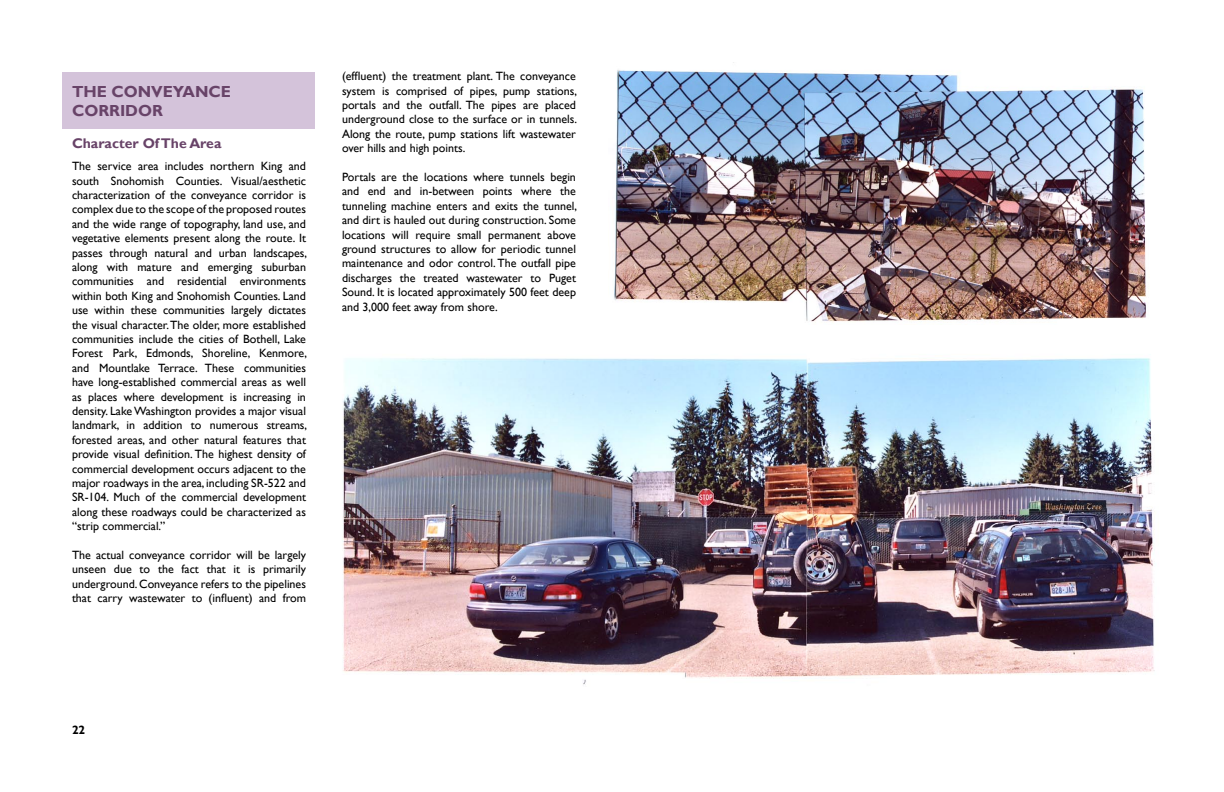
<style>
.page{position:relative;width:1224px;height:792px;background:#fff}
.page>*{position:absolute;margin:0;border:0;box-sizing:border-box;transform-origin:0 0}
.t1{font:700 16px/19.2px "Gill Sans";color:#684368}
.t2{font:700 14px "Gill Sans";color:#684368}
.t3{font:12px/14.4px "Gill Sans";color:#000;text-align:justify}
.t4{font:700 12px "Gill Sans";color:#000}
</style>
<div class="page">
<img style="left:342px;top:358px;width:813px;height:327px">
<div style="left:62px;top:72px;width:253px;height:56px;background:#d4c3da"></div>
<img style="left:614px;top:70px;width:532px;height:252px">
<h1 class="t1" style="left:72px;top:82px;width:161px">THE CONVEYANCE<br>CORRIDOR</h1>
<p class="t2" style="left:72px;top:135px;width:151px">Character Of The Area</p>
<p class="t3" style="left:72px;top:159px;width:237px">The service area includes northern King and south Snohomish Counties. Visual/aesthetic characterization of the conveyance corridor is complex due to the scope of the proposed routes and the wide range of topography, land use, and vegetative elements present along the route. It passes through natural and urban landscapes, along with mature and emerging suburban communities and residential environments within both King and Snohomish Counties. Land use within these communities largely dictates the visual character. The older, more established communities include the cities of Bothell, Lake Forest Park, Edmonds, Shoreline, Kenmore, and Mountlake Terrace. These communities have long-established commercial areas as well as places where development is increasing in density. Lake Washington provides a major visual landmark, in addition to numerous streams, forested areas, and other natural features that provide visual definition. The highest density of commercial development occurs adjacent to the major roadways in the area, including SR-522 and SR-104. Much of the commercial development along these roadways could be characterized as “strip commercial.”</p>
<p class="t3" style="left:72px;top:548px;width:236px">The actual conveyance corridor will be largely unseen due to the fact that it is primarily underground. Conveyance refers to the pipelines that carry wastewater to (influent) and from</p>
<p class="t3" style="left:342px;top:69px;width:237px">(effluent) the treatment plant. The conveyance system is comprised of pipes, pump stations, portals and the outfall. The pipes are placed underground close to the surface or in tunnels.<br>Along the route, pump stations lift wastewater over hills and high points.</p>
<p class="t3" style="left:342px;top:170px;width:237px">Portals are the locations where tunnels begin and end and in-between points where the tunneling machine enters and exits the tunnel, and dirt is hauled out during construction. Some locations will require small permanent above ground structures to allow for periodic tunnel maintenance and odor control. The outfall pipe discharges the treated wastewater to Puget Sound. It is located approximately 500 feet deep and 3,000 feet away from shore.</p>
<p class="t4" style="left:72px;top:723px;width:15px">22</p>
</div>
